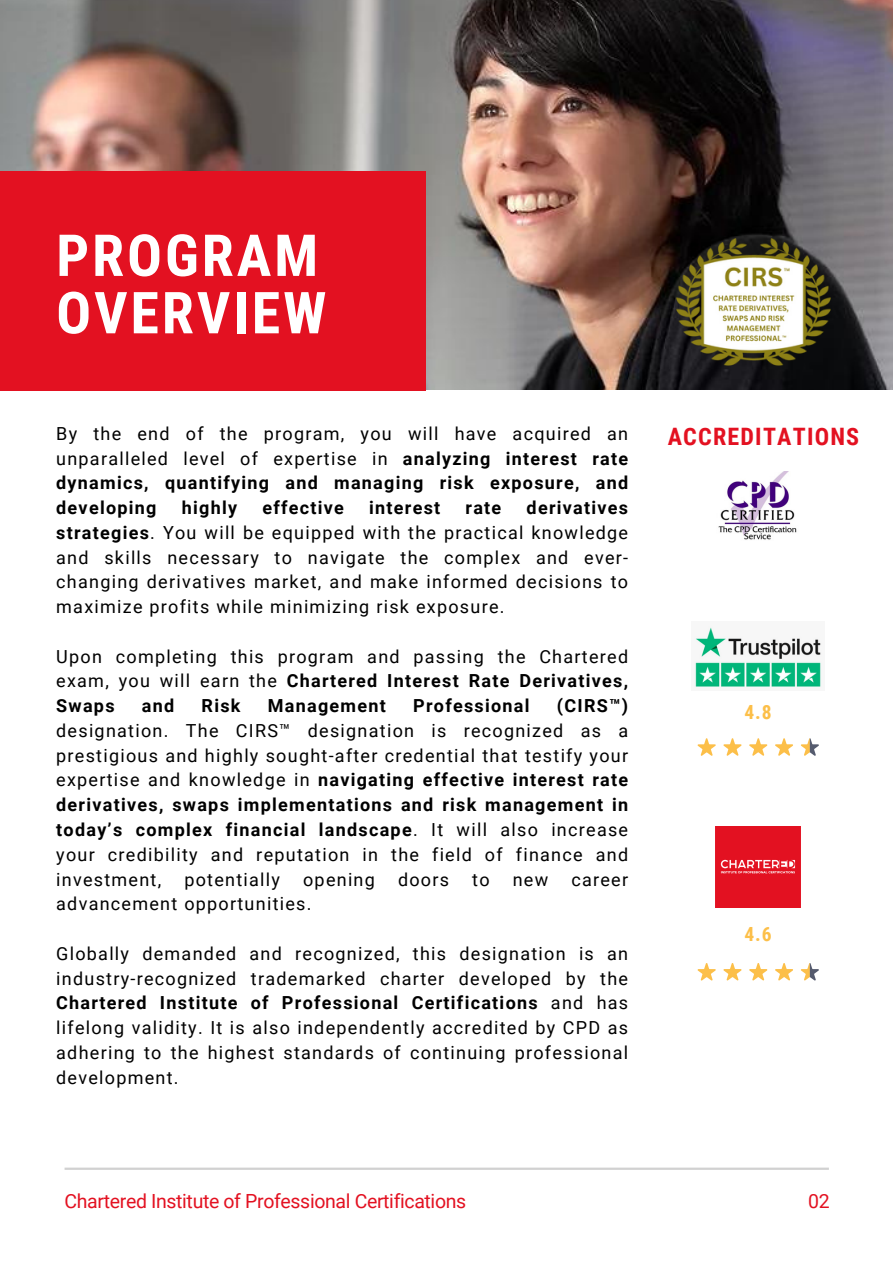
<style>
.page{position:relative;width:893px;height:1264px;background:#fff}
.page>*{position:absolute;margin:0;border:0;box-sizing:border-box;transform-origin:0 0}
.t1{font:700 57.9px/57.3px "Roboto Condensed";letter-spacing:.05em;color:#fff}
.t2{font:700 24px "Roboto Condensed";letter-spacing:.05em;color:#e31121}
.t3{font:19.5px "Roboto";letter-spacing:-.015em;color:#e31121}
.t4{font:700 19.5px "Roboto Condensed";color:#fcbf49}
.t5{font:18px/24.8px "Roboto";letter-spacing:.07em;color:#000;text-align:justify}
.t6{font:700 18px/24.8px "Roboto";letter-spacing:.07em;color:#000;text-align:justify}
.s1{font-weight:400}
.s2{font-weight:700}
</style>
<div class="page">
<img style="left:0;top:0;width:892px;height:390px">
<div style="left:0;top:172px;width:425px;height:218px;background:#e31121"></div>
<hr style="left:65px;top:1167px;width:763px;height:2px;background:#d1d1d1">
<img style="left:673px;top:234px;width:160px;height:134px">
<img style="left:695px;top:627px;width:126px;height:60px">
<img style="left:715px;top:826px;width:85px;height:81px">
<svg style="left:697px;top:738px;width:122px;height:18px"></svg>
<svg style="left:697px;top:963px;width:122px;height:17px"></svg>
<img style="left:718px;top:472px;width:79px;height:68px">
<p class="t1" style="left:56px;top:227px;width:272px">PROGRAM<br>OVERVIEW</p>
<p class="t6" style="left:56px;top:421px;width:573px"><span class="s1">By the end of the program, you will have acquired an unparalleled level of expertise in</span> analyzing interest rate dynamics, quantifying and managing risk exposure, and developing</p>
<p class="t6" style="left:182px;top:495px;width:57px">highly</p>
<p class="t6" style="left:262px;top:495px;width:83px">effective</p>
<p class="t6" style="left:369px;top:495px;width:73px">interest</p>
<p class="t6" style="left:465px;top:495px;width:37px">rate</p>
<p class="t5" style="left:56px;top:495px;width:573px;text-indent:470px"><span class="s2">derivatives strategies</span>. You will be equipped with the practical knowledge and skills necessary to navigate the complex and ever&shy;changing derivatives market, and make informed decisions to maximize profits while minimizing risk exposure.</p>
<p class="t5" style="left:56px;top:644px;width:573px">Upon completing this program and passing the Chartered exam, you will earn the <span class="s2">Chartered Interest Rate Derivatives, Swaps</span></p>
<p class="t5" style="left:56px;top:693px;width:573px;text-indent:500px"><span class="s2">(CIRS™) </span>designation. The CIRS™ designation is recognized as a prestigious and highly sought-after credential that testify your expertise and knowledge in <span class="s2">navigating effective interest rate derivatives, swaps implementations and risk management in today’s complex financial landscape</span>. It will also increase your credibility and reputation in the field of finance and investment,</p>
<p class="t6" style="left:142px;top:693px;width:34px">and</p>
<p class="t6" style="left:202px;top:693px;width:40px">Risk</p>
<p class="t6" style="left:268px;top:693px;width:119px">Management</p>
<p class="t6" style="left:413px;top:693px;width:118px">Professional</p>
<p class="t5" style="left:184px;top:867px;width:97px">potentially</p>
<p class="t5" style="left:303px;top:867px;width:73px">opening</p>
<p class="t5" style="left:398px;top:867px;width:53px">doors</p>
<p class="t5" style="left:472px;top:867px;width:19px">to</p>
<p class="t5" style="left:512px;top:867px;width:37px">new</p>
<p class="t5" style="left:571px;top:867px;width:58px">career</p>
<p class="t5" style="left:56px;top:891px;width:257px">advancement opportunities.</p>
<p class="t5" style="left:56px;top:941px;width:573px">Globally demanded and recognized, this designation is an industry-recognized trademarked charter developed by the <span class="s2">Chartered Institute of Professional Certifications</span> and has lifelong validity. It is also independently accredited by CPD as adhering to the highest standards of continuing professional development.</p>
<p class="t2" style="left:667px;top:423px;width:193px">ACCREDITATIONS</p>
<p class="t4" style="left:744px;top:701px;width:29px">4.8</p>
<p class="t4" style="left:744px;top:922px;width:29px">4.6</p>
<p class="t3" style="left:65px;top:1189px;width:403px">Chartered Institute of Professional Certifications</p>
<p class="t3" style="left:808px;top:1189px;width:23px">02</p>
</div>
